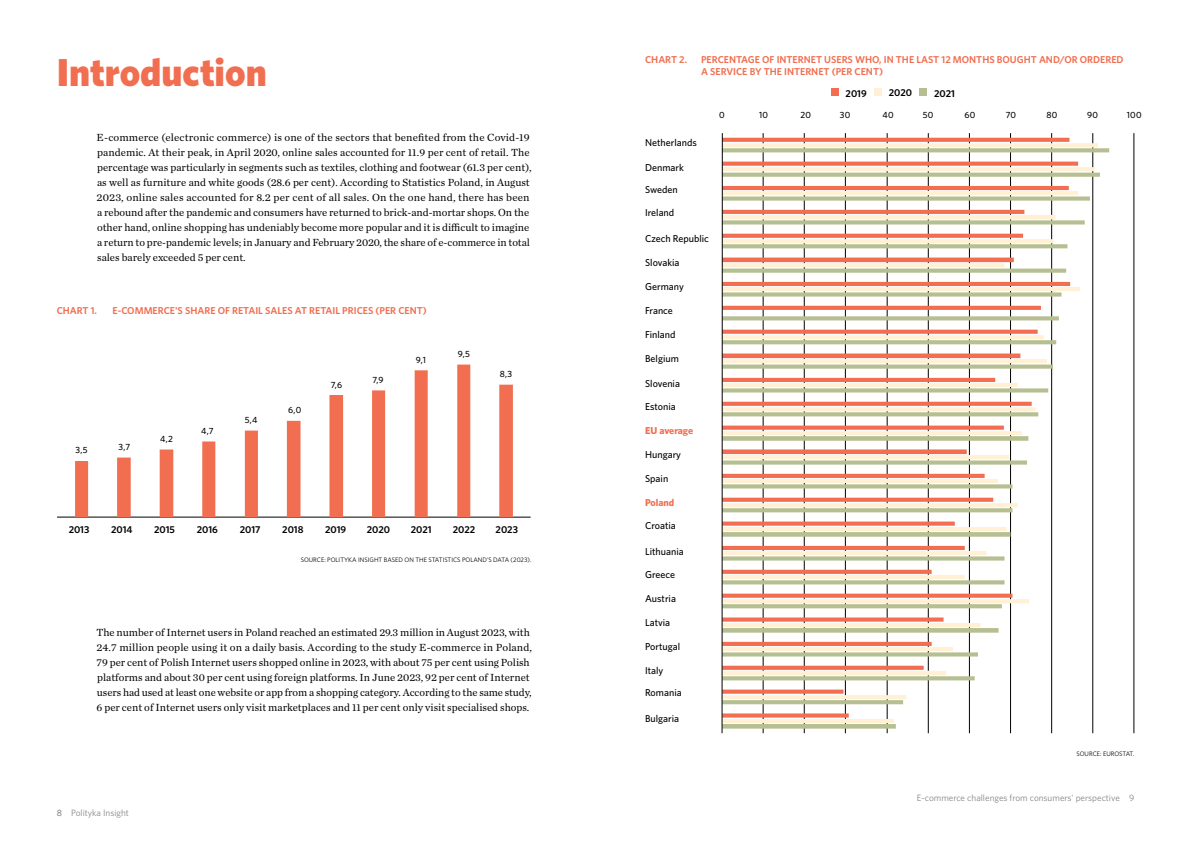
<style>
.page{position:relative;width:1191px;height:842px;background:#fff}
.page>*{position:absolute;margin:0;border:0;box-sizing:border-box;transform-origin:0 0}
.t1{font:900 39px "Whitney";color:#f16e50}
.t2{font:10.8px/15px "Chronicle Text G1";color:#000}
.t3{font:500 10px "Whitney";color:#000}
.t4{font:600 10px/12px "Whitney";color:#f16e50}
.t5{font:600 10px "Whitney";color:#000}
.t6{font:700 10px "Whitney";color:#f16e50}
.t7{font:9.2px "Whitney";color:#878787}
.t8{font:500 9px "Whitney";letter-spacing:.025em;color:#000}
.t9{font:6.5px "Whitney";color:#000}
.s1{font-weight:500}
</style>
<div class="page">
<hr style="left:57px;top:517px;width:473px;height:1px;background:#000">
<svg style="left:75px;top:365px;width:438px;height:152px"></svg>
<hr style="left:1133px;top:133px;width:1px;height:600px;background:#000">
<hr style="left:1092px;top:133px;width:1px;height:600px;background:#000">
<hr style="left:1051px;top:133px;width:1px;height:600px;background:#000">
<hr style="left:1010px;top:133px;width:1px;height:600px;background:#000">
<hr style="left:969px;top:133px;width:1px;height:600px;background:#000">
<hr style="left:928px;top:133px;width:1px;height:600px;background:#000">
<hr style="left:887px;top:133px;width:1px;height:600px;background:#000">
<hr style="left:845px;top:133px;width:1px;height:600px;background:#000">
<hr style="left:804px;top:133px;width:1px;height:600px;background:#000">
<hr style="left:763px;top:133px;width:1px;height:600px;background:#000">
<svg style="left:723px;top:148px;width:386px;height:581px"></svg>
<hr style="left:722px;top:133px;width:1px;height:600px;background:#000">
<div style="left:831px;top:89px;width:8px;height:7px;background:#f16e50"></div>
<div style="left:874px;top:89px;width:8px;height:7px;background:#fff0d6"></div>
<div style="left:918px;top:89px;width:8px;height:7px;background:#b5bf91"></div>
<h1 class="t1" style="left:57px;top:47px;width:212px">Introduction</h1>
<p class="t2" style="left:97px;top:129px;width:436px">E-commerce (electronic commerce) is one of the sectors that benefited from the Covid-19 pandemic. At their peak, in April 2020, online sales accounted for 11.9 per cent of retail. The percentage was particularly in segments such as textiles, clothing and footwear (61.3 per cent), as well as furniture and white goods (28.6 per cent). According to Statistics Poland, in August 2023, online sales accounted for 8.2 per cent of all sales. On the one hand, there has been a rebound after the pandemic and consumers have returned to brick-and-mortar shops. On the other hand, online shopping has undeniably become more popular and it is difficult to imagine a return to pre-pandemic levels; in January and February 2020, the share of e-commerce in total sales barely exceeded 5 per cent.</p>
<p class="t4" style="left:57px;top:304px;width:42px">CHART 1.</p>
<p class="t4" style="left:113px;top:304px;width:316px">E-COMMERCE'S SHARE OF RETAIL SALES AT RETAIL PRICES (PER CENT)</p>
<p class="t8" style="left:75px;top:444px;width:14px">3,5</p>
<p class="t8" style="left:119px;top:441px;width:13px">3,7</p>
<p class="t8" style="left:160px;top:433px;width:14px">4,2</p>
<p class="t8" style="left:201px;top:425px;width:14px">4,7</p>
<p class="t8" style="left:245px;top:414px;width:14px">5,4</p>
<p class="t8" style="left:288px;top:404px;width:15px">6,0</p>
<p class="t8" style="left:331px;top:379px;width:13px">7,6</p>
<p class="t8" style="left:372px;top:374px;width:13px">7,9</p>
<p class="t8" style="left:416px;top:354px;width:12px">9,1</p>
<p class="t8" style="left:458px;top:348px;width:14px">9,5</p>
<p class="t8" style="left:500px;top:368px;width:14px">8,3</p>
<p class="t5" style="left:69px;top:522px;width:22px">2013</p>
<p class="t5" style="left:111px;top:522px;width:23px">2014</p>
<p class="t5" style="left:154px;top:522px;width:22px">2015</p>
<p class="t5" style="left:197px;top:522px;width:23px">2016</p>
<p class="t5" style="left:240px;top:522px;width:22px">2017</p>
<p class="t5" style="left:282px;top:522px;width:23px">2018</p>
<p class="t5" style="left:325px;top:522px;width:23px">2019</p>
<p class="t5" style="left:367px;top:522px;width:25px">2020</p>
<p class="t5" style="left:411px;top:522px;width:22px">2021</p>
<p class="t5" style="left:453px;top:522px;width:24px">2022</p>
<p class="t5" style="left:495px;top:522px;width:24px">2023</p>
<p class="t9" style="left:301px;top:556px;width:232px">SOURCE: POLITYKA INSIGHT BASED ON THE STATISTICS POLAND’S DATA (2023).</p>
<p class="t2" style="left:96px;top:624px;width:437px">The number of Internet users in Poland reached an estimated 29.3 million in August 2023, with 24.7 million people using it on a daily basis. According to the study E-commerce in Poland, 79 per cent of Polish Internet users shopped online in 2023, with about 75 per cent using Polish platforms and about 30 per cent using foreign platforms. In June 2023, 92 per cent of Internet users had used at least one website or app from a shopping category. According to the same study, 6 per cent of Internet users only visit marketplaces and 11 per cent only visit specialised shops.</p>
<p class="t7" style="left:57px;top:807px;width:74px"><span class="s1">8</span> Polityka Insight</p>
<p class="t4" style="left:645px;top:54px;width:43px">CHART 2.</p>
<p class="t4" style="left:701px;top:54px;width:424px">PERCENTAGE OF INTERNET USERS WHO, IN THE LAST 12 MONTHS BOUGHT AND/OR ORDERED<br>A SERVICE BY THE INTERNET (PER CENT)</p>
<p class="t5" style="left:845px;top:86px;width:23px">2019</p>
<p class="t5" style="left:888px;top:86px;width:25px">2020</p>
<p class="t5" style="left:934px;top:86px;width:22px">2021</p>
<p class="t8" style="left:719px;top:109px;width:7px">0</p>
<p class="t8" style="left:759px;top:109px;width:10px">10</p>
<p class="t8" style="left:800px;top:109px;width:12px">20</p>
<p class="t8" style="left:840px;top:109px;width:12px">30</p>
<p class="t8" style="left:882px;top:109px;width:13px">40</p>
<p class="t8" style="left:922px;top:109px;width:12px">50</p>
<p class="t8" style="left:964px;top:109px;width:12px">60</p>
<p class="t8" style="left:1005px;top:109px;width:12px">70</p>
<p class="t8" style="left:1046px;top:109px;width:12px">80</p>
<p class="t8" style="left:1087px;top:109px;width:12px">90</p>
<p class="t8" style="left:1126px;top:109px;width:16px">100</p>
<p class="t3" style="left:645px;top:135px;width:53px">Netherlands</p>
<p class="t3" style="left:645px;top:161px;width:40px">Denmark</p>
<p class="t3" style="left:645px;top:183px;width:34px">Sweden</p>
<p class="t3" style="left:645px;top:206px;width:31px">Ireland</p>
<p class="t3" style="left:645px;top:232px;width:65px">Czech Republic</p>
<p class="t3" style="left:645px;top:256px;width:36px">Slovakia</p>
<p class="t3" style="left:645px;top:280px;width:40px">Germany</p>
<p class="t3" style="left:645px;top:304px;width:29px">France</p>
<p class="t3" style="left:645px;top:328px;width:32px">Finland</p>
<p class="t3" style="left:645px;top:352px;width:35px">Belgium</p>
<p class="t3" style="left:645px;top:377px;width:36px">Slovenia</p>
<p class="t3" style="left:645px;top:400px;width:32px">Estonia</p>
<p class="t6" style="left:645px;top:424px;width:50px">EU average</p>
<p class="t3" style="left:645px;top:448px;width:37px">Hungary</p>
<p class="t3" style="left:645px;top:472px;width:25px">Spain</p>
<p class="t6" style="left:645px;top:496px;width:31px">Poland</p>
<p class="t3" style="left:645px;top:519px;width:32px">Croatia</p>
<p class="t3" style="left:645px;top:544px;width:40px">Lithuania</p>
<p class="t3" style="left:645px;top:568px;width:31px">Greece</p>
<p class="t3" style="left:645px;top:592px;width:32px">Austria</p>
<p class="t3" style="left:645px;top:616px;width:27px">Latvia</p>
<p class="t3" style="left:645px;top:639px;width:37px">Portugal</p>
<p class="t3" style="left:645px;top:664px;width:20px">Italy</p>
<p class="t3" style="left:645px;top:686px;width:38px">Romania</p>
<p class="t3" style="left:645px;top:712px;width:36px">Bulgaria</p>
<p class="t9" style="left:1076px;top:750px;width:59px">SOURCE: EUROSTAT.</p>
<p class="t7" style="left:917px;top:792px;width:219px">E-commerce challenges from consumers' perspective 9</p>
</div>
